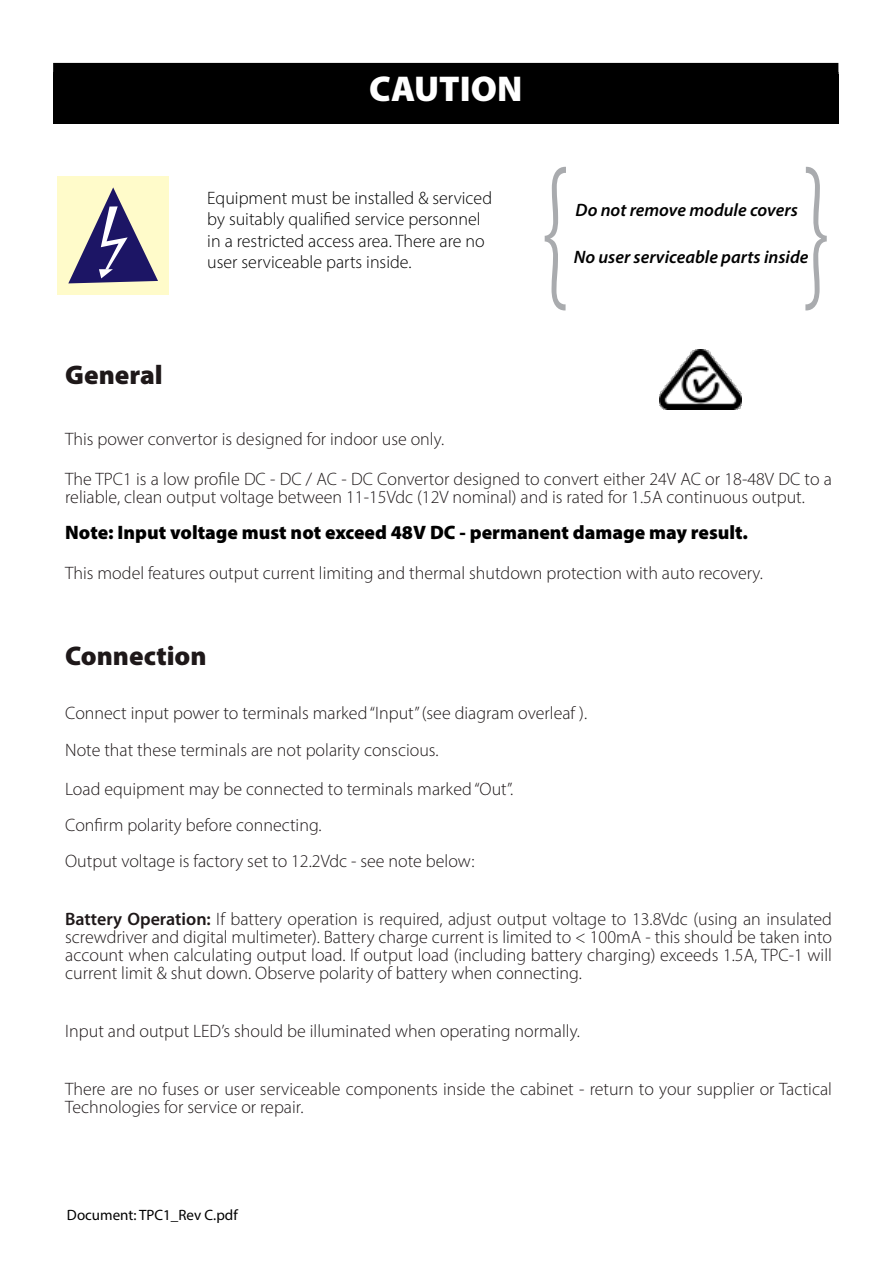
<style>
.page{position:relative;width:893px;height:1263px;background:#fff}
.page>*{position:absolute;margin:0;border:0;box-sizing:border-box;transform-origin:0 0}
.t1{font:900 36px "Myriad Pro";color:#fff}
.t2{font:900 27px "Myriad Pro";color:#1e1819}
.t3{font:900 19.5px "Myriad Pro";color:#000}
.t4{font:300 18px/18px "Myriad Pro";color:#1e1819}
.t5{font:300 18px/21.6px "Myriad Pro";color:#000}
.t6{font:italic 600 18px "Myriad Pro";color:#000}
.t7{font:15px "Myriad Pro";color:#000}
.s1{font-weight:600}
</style>
<div class="page">
<div style="left:57px;top:176px;width:112px;height:119px;background:#fffbca"></div>
<svg style="left:68px;top:187px;width:90px;height:96px"></svg>
<svg style="left:545px;top:167px;width:21px;height:143px"></svg>
<svg style="left:805px;top:167px;width:22px;height:143px"></svg>
<img style="left:659px;top:349px;width:83px;height:60px">
<div style="left:53px;top:74px;width:785px;height:49px;background:#000"></div>
<div style="left:53px;top:63px;width:785px;height:45px;background:#000"></div>
<h2 class="t2" style="left:65px;top:357px;width:99px">General</h2>
<h1 class="t1" style="left:369px;top:65px;width:155px">CAUTION</h1>
<p class="t5" style="left:207px;top:187px;width:286px">Equipment must be installed &amp; serviced by suitably qualified service personnel in a restricted access area. There are no user serviceable parts inside.</p>
<p class="t6" style="left:575px;top:198px;width:224px">Do not remove module covers</p>
<p class="t6" style="left:574px;top:246px;width:236px">No user serviceable parts inside</p>
<p class="t4" style="left:65px;top:430px;width:380px">This power convertor is designed for indoor use only.</p>
<p class="t4" style="left:65px;top:470px;width:768px">The TPC1 is a low profile DC - DC / AC - DC Convertor designed to convert either 24V AC or 18-48V DC to a reliable, clean output voltage between 11-15Vdc (12V nominal) and is rated for 1.5A continuous output.</p>
<p class="t3" style="left:65px;top:519px;width:684px">Note: Input voltage must not exceed 48V DC - permanent damage may result.</p>
<p class="t4" style="left:65px;top:563px;width:699px">This model features output current limiting and thermal shutdown protection with auto recovery.</p>
<h2 class="t2" style="left:65px;top:638px;width:143px">Connection</h2>
<p class="t4" style="left:65px;top:695px;width:523px;line-height:36.2px">Connect input power to terminals marked “Input” (see diagram overleaf ).<br>Note that these terminals are not polarity conscious.</p>
<p class="t4" style="left:65px;top:771px;width:450px;line-height:36.2px">Load equipment may be connected to terminals marked “Out”.<br>Confirm polarity before connecting.<br>Output voltage is factory set to 12.2Vdc - see note below:</p>
<p class="t4" style="left:65px;top:910px;width:768px;text-align:justify"><span class="s1">Battery Operation:</span> If battery operation is required, adjust output voltage to 13.8Vdc (using an insulated screwdriver and digital multimeter). Battery charge current is limited to &lt; 100mA - this should be taken into account when calculating output load. If output load (including battery charging) exceeds 1.5A, TPC-1 will current limit &amp; shut down. Observe polarity of battery when connecting.</p>
<p class="t4" style="left:65px;top:1022px;width:516px">Input and output LED’s should be illuminated when operating normally.</p>
<p class="t4" style="left:65px;top:1080px;width:768px">There are no fuses or user serviceable components inside the cabinet - return to your supplier or Tactical<br>Technologies for service or repair.</p>
<p class="t7" style="left:67px;top:1206px;width:172px">Document: TPC1_Rev C.pdf</p>
</div>
